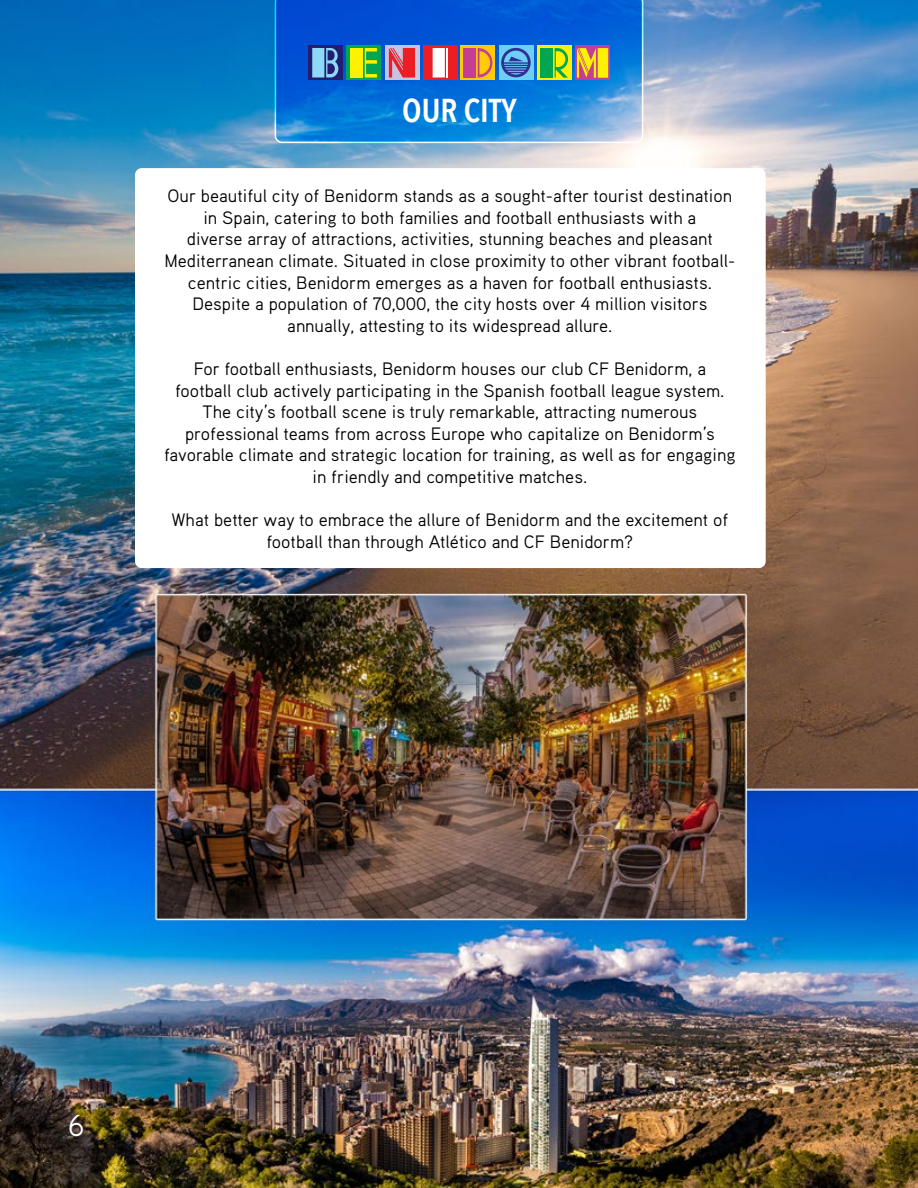
<style>
.page{position:relative;width:918px;height:1188px;background:#fff}
.page>*{position:absolute;margin:0;border:0;box-sizing:border-box;transform-origin:0 0}
.t1{font:600 33px "Avenir Next Condensed";color:#fff}
.t2{font:30px "Aaux Pro OT";color:#fff}
.t3{font:18px/21.6px "Aaux Pro OT";color:#000;text-align:center}
</style>
<div class="page">
<img style="left:0;top:0;width:918px;height:1188px">
<svg style="left:275px;top:0;width:368px;height:143px;background:#1874d9"></svg>
<div style="left:499px;top:46px;width:34px;height:34px;background:#6dcff6"></div>
<div style="left:537px;top:46px;width:35px;height:34px;background:linear-gradient(to bottom,#fff200,#fff200)"></div>
<svg style="left:575px;top:46px;width:35px;height:34px"></svg>
<div style="left:308px;top:46px;width:35px;height:34px;background:#211d70"></div>
<svg style="left:346px;top:46px;width:35px;height:34px"></svg>
<div style="left:385px;top:46px;width:34px;height:34px;background:linear-gradient(to bottom,#c7c4e2,#c7c4e2)"></div>
<svg style="left:326px;top:48px;width:12px;height:30px"></svg>
<div style="left:312px;top:48px;width:12px;height:30px;background:#8ed8f8"></div>
<div style="left:351px;top:48px;width:12px;height:30px;background:#fff200"></div>
<svg style="left:365px;top:48px;width:12px;height:30px"></svg>
<div style="left:598px;top:48px;width:10px;height:30px;background:#fff200"></div>
<svg style="left:577px;top:48px;width:19px;height:30px"></svg>
<svg style="left:389px;top:34px;width:142px;height:99px;background:#4175bb"></svg>
<div style="left:541px;top:48px;width:12px;height:30px;background:#00a651"></div>
<svg style="left:555px;top:48px;width:13px;height:30px"></svg>
<div style="left:135px;top:168px;width:631px;height:400px;background:#fff;border-radius:7px"></div>
<h1 class="t1" style="left:402px;top:81px;width:116px">OUR CITY</h1>
<p class="t3" style="left:164px;top:185px;width:572px">Our beautiful city of Benidorm stands as a sought-after tourist destination in Spain, catering to both families and football enthusiasts with a<br>diverse array of attractions, activities, stunning beaches and pleasant Mediterranean climate. Situated in close proximity to other vibrant football&shy;centric cities, Benidorm emerges as a haven for football enthusiasts.<br>Despite a population of 70,000, the city hosts over 4 million visitors annually, attesting to its widespread allure.</p>
<p class="t3" style="left:164px;top:357px;width:573px">For football enthusiasts, Benidorm houses our club CF Benidorm, a football club actively participating in the Spanish football league system.<br>The city’s football scene is truly remarkable, attracting numerous professional teams from across Europe who capitalize on Benidorm’s favorable climate and strategic location for training, as well as for engaging in friendly and competitive matches.</p>
<p class="t3" style="left:171px;top:509px;width:559px">What better way to embrace the allure of Benidorm and the excitement of football than through Atlético and CF Benidorm?</p>
<h2 class="t2" style="left:68px;top:1106px;width:18px">6</h2>
</div>
